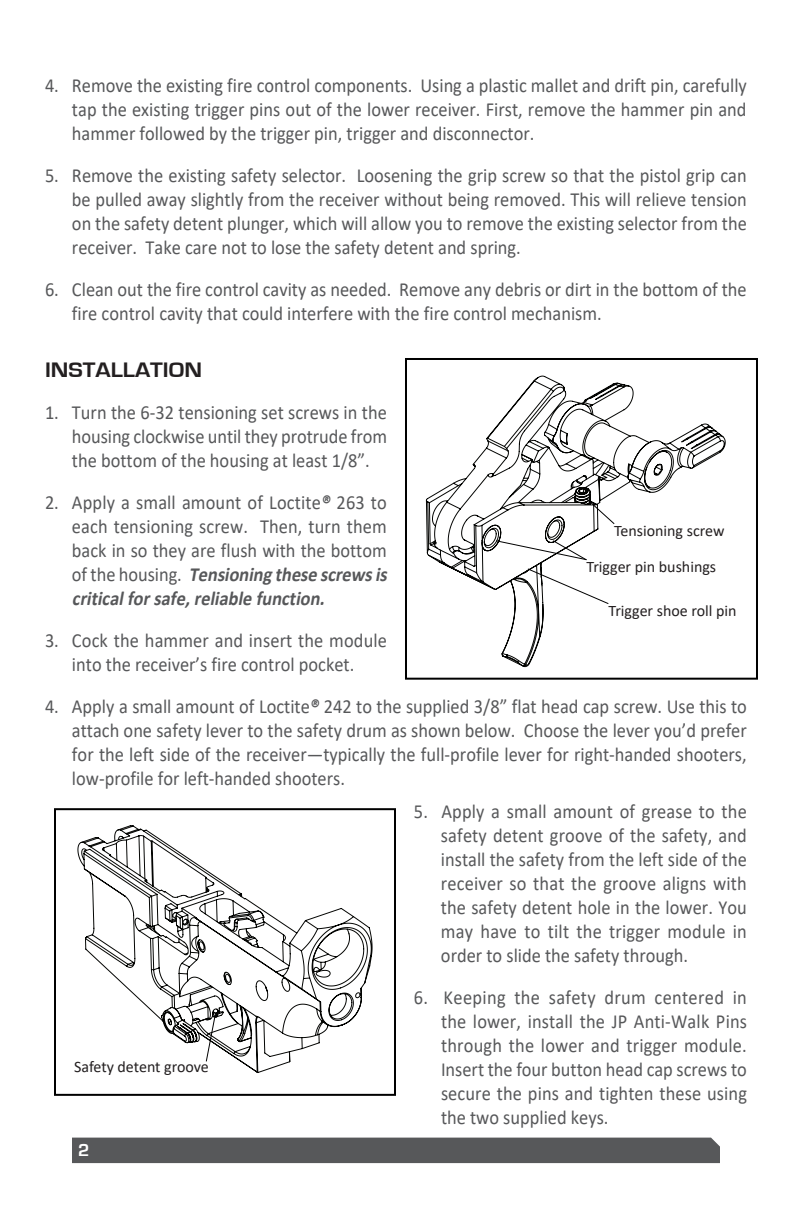
<style>
.page{position:relative;width:792px;height:1224px;background:#fff}
.page>*{position:absolute;margin:0;border:0;box-sizing:border-box;transform-origin:0 0}
.t1{font:700 21.6px "Eurostile";color:#231f20;scale:1.11 1}
.t2{font:20px/24px "Calibri";color:#57585a;text-align:justify;scale:.92 1}
.t3{font:700 18px "Eurostile";color:#fff}
.t4{font:16px "Calibri";color:#231f20}
.t5{font:7.6px "Century Gothic";color:#040503}
.t6{font:4.6px "Century Gothic";color:#040503}
.s1{font-weight:700;font-style:italic}
</style>
<div class="page">
<div style="left:72px;top:1138px;width:648px;height:25px;background:#57585a"></div>
<hr style="left:406px;top:734px;width:351px;height:1px;background:#c0bfbf">
<hr style="left:791px;top:359px;width:1px;height:320px;background:#c0bfbf">
<svg style="left:426px;top:376px;width:300px;height:292px"></svg>
<div style="left:405px;top:358px;width:353px;height:322px;border:2px solid #000"></div>
<svg style="left:586px;top:498px;width:30px;height:27px"></svg>
<svg style="left:527px;top:568px;width:83px;height:37px"></svg>
<svg style="left:495px;top:539px;width:93px;height:22px"></svg>
<hr style="left:55px;top:1171px;width:340px;height:1px;background:#c0bfbf">
<hr style="left:480px;top:809px;width:1px;height:286px;background:#c0bfbf">
<svg style="left:77px;top:825px;width:296px;height:248px"></svg>
<div style="left:54px;top:808px;width:342px;height:288px;border:2px solid #000"></div>
<svg style="left:205px;top:1012px;width:12px;height:51px"></svg>
<p class="t2" style="left:72px;top:72px;width:735px;text-indent:-27px">4. Remove the existing fire control components. Using a plastic mallet and drift pin, carefully tap the existing trigger pins out of the lower receiver. First, remove the hammer pin and hammer followed by the trigger pin, trigger and disconnector.</p>
<p class="t2" style="left:72px;top:162px;width:735px;text-indent:-27px">5. Remove the existing safety selector. Loosening the grip screw so that the pistol grip can be pulled away slightly from the receiver without being removed. This will relieve tension on the safety detent plunger, which will allow you to remove the existing selector from the receiver. Take care not to lose the safety detent and spring.</p>
<p class="t2" style="left:72px;top:276px;width:735px;text-indent:-27px">6. Clean out the fire control cavity as needed. Remove any debris or dirt in the bottom of the fire control cavity that could interfere with the fire control mechanism.</p>
<p class="t1" style="left:45px;top:358px;width:143px">INSTALLATION</p>
<p class="t2" style="left:72px;top:399px;width:344px;text-indent:-27px">1. Turn the 6-32 tensioning set screws in the housing clockwise until they protrude from the bottom of the housing at least 1/8”.</p>
<p class="t2" style="left:72px;top:489px;width:349px;text-align:left;text-indent:-27px">2. Apply a small amount of Loctite<span class="s1">®</span> 263 to each tensioning screw. Then, turn them back in so they are flush with the bottom o f t h e h o u s i n g . <span class="s1">Tensioningthese screwsis criticalforsafe,reliable function.</span></p>
<p class="t2" style="left:45px;top:627px;width:373px;text-align:center">3. Cock the hammer and insert the module into the receiver’s fire control pocket.</p>
<p class="t2" style="left:72px;top:693px;width:735px;text-indent:-27px">4. Apply a small amount of Loctite<span class="s1">®</span> 242 to the supplied 3/8” flat head cap screw. Use this to attach one safety lever to the safety drum as shown below. Choose the lever you’d prefer for the left side of the receiver—typically the full-profile lever for right-handed shooters, low-profile for left-handed shooters.</p>
<p class="t2" style="left:441px;top:798px;width:334px;text-indent:-27px">5. Apply a small amount of grease to the safety detent groove of the safety, and install the safety from the left side of the receiver so that the groove aligns with the safety detent hole in the lower. You may have to tilt the trigger module in order to slide the safety through.</p>
<p class="t2" style="left:441px;top:984px;width:334px;text-indent:-27px">6. Keeping the safety drum centered in the lower, install the JP Anti-Walk Pins through the lower and trigger module.<br>Insert the four button head cap screws to secure the pins and tighten these using the two supplied keys.</p>
<p class="t3" style="left:78px;top:1140px;width:13px">2</p>
<p class="t4" style="left:614px;top:519px;width:112px">Tensioning screw</p>
<p class="t4" style="left:587px;top:556px;width:131px">Trigger pin bushings</p>
<p class="t4" style="left:609px;top:600px;width:130px">Trigger shoe roll pin</p>
<p class="t5" style="left:241px;top:597px;width:6px">B</p>
<p class="t6" style="left:251px;top:734px;width:34px">TEMPLATE REV:</p>
<p class="t4" style="left:74px;top:1056px;width:136px">Safety detent groove</p>
</div>
